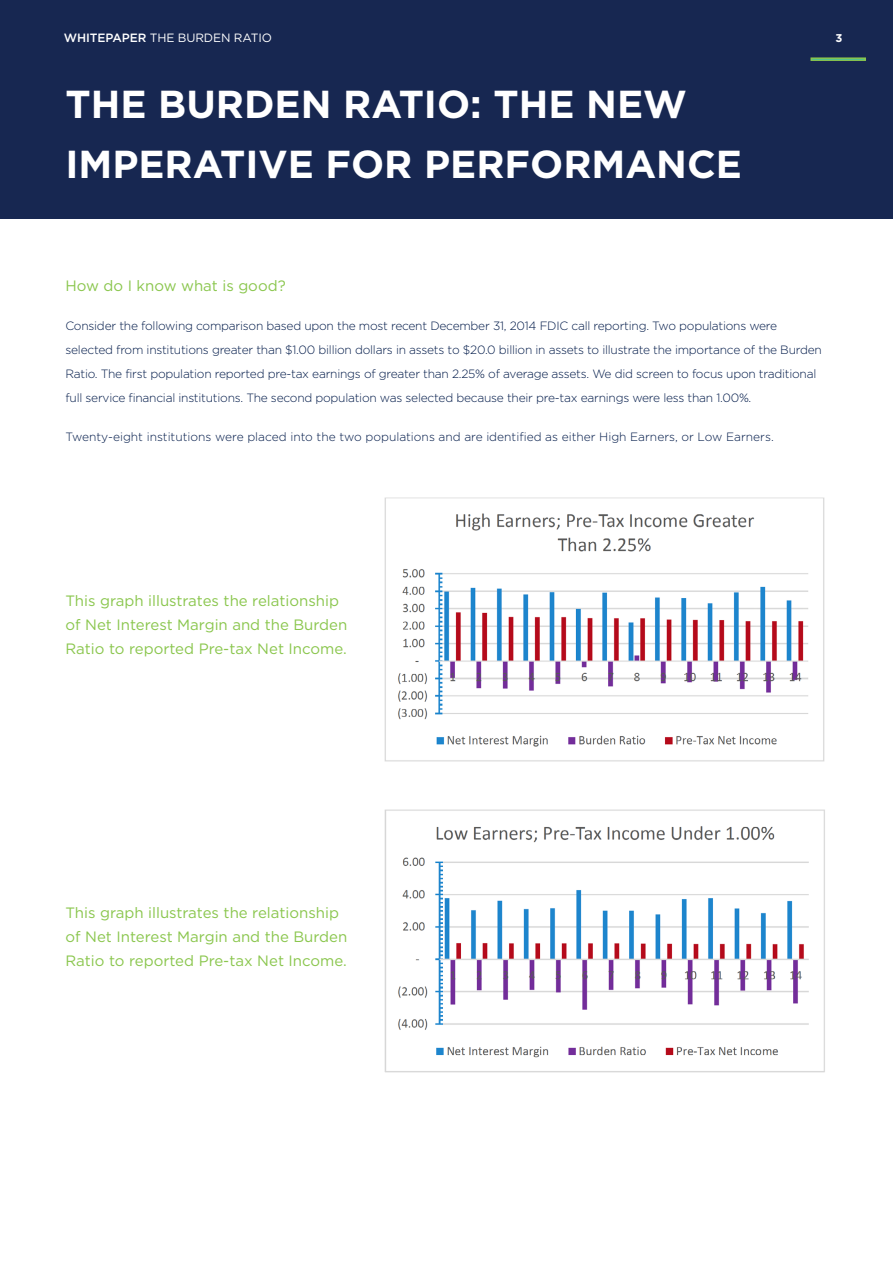
<style>
.page{position:relative;width:893px;height:1263px;background:#fff}
.page>*{position:absolute;margin:0;border:0;box-sizing:border-box;transform-origin:0 0}
.t1{font:700 39px/60px "Gotham HTF";color:#fff}
.t2{font:15px/24px "Gotham HTF";color:#8ac64d}
.t3{font:300 12px/24px "Gotham HTF";letter-spacing:-.02em;color:#001a49}
.t4{font:300 12px "Gotham HTF";color:#001a49}
.t5{font:12px "Gotham HTF";letter-spacing:-.01em;color:#fff}
.t6{font:700 11.25px "Gotham HTF";color:#fff}
.s1{font-weight:500}
</style>
<div class="page">
<div style="left:0;top:0;width:893px;height:218px;background:#172751"></div>
<svg style="left:810px;top:57px;width:56px;height:4px"></svg>
<img style="left:384px;top:497px;width:441px;height:265px">
<img style="left:384px;top:809px;width:441px;height:264px">
<p class="t5" style="left:64px;top:31px;width:210px"><span class="s1">WHITEPAPER</span> THE BURDEN RATIO</p>
<p class="t6" style="left:835px;top:31px;width:8px">3</p>
<h1 class="t1" style="left:65px;top:73px;width:678px">THE BURDEN RATIO: THE NEW<br>IMPERATIVE FOR PERFORMANCE</h1>
<p class="t2" style="left:65px;top:274px;width:222px">How do I know what is good?</p>
<p class="t3" style="left:65px;top:314px;width:758px">Consider the following comparison based upon the most recent December 31, 2014 FDIC call reporting. Two populations were selected from institutions greater than $1.00 billion dollars in assets to $20.0 billion in assets to illustrate the importance of the Burden Ratio. The first population reported pre-tax earnings of greater than 2.25% of average assets. We did screen to focus upon traditional full service financial institutions. The second population was selected because their pre-tax earnings were less than 1.00%.</p>
<p class="t4" style="left:65px;top:430px;width:710px">Twenty-eight institutions were placed into the two populations and are identified as either High Earners, or Low Earners.</p>
<p class="t2" style="left:65px;top:589px;width:283px">This graph illustrates the relationship of Net Interest Margin and the Burden<br>Ratio to reported Pre-tax Net Income.</p>
<p class="t2" style="left:65px;top:900px;width:283px">This graph illustrates the relationship of Net Interest Margin and the Burden<br>Ratio to reported Pre-tax Net Income.</p>
</div>
